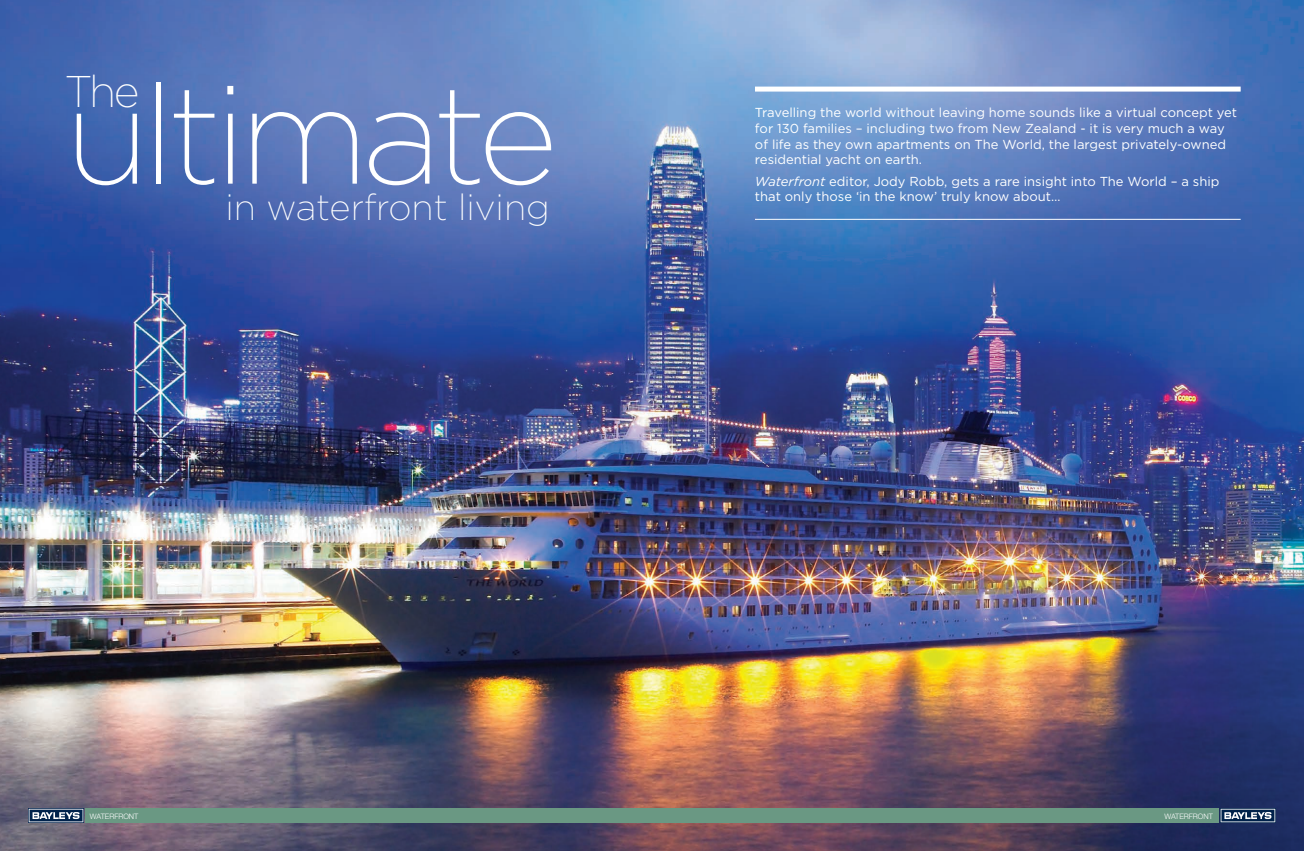
<style>
.page{position:relative;width:1304px;height:851px;background:#fff}
.page>*{position:absolute;margin:0;border:0;box-sizing:border-box;transform-origin:0 0}
.t1{font:200 138.7px "Gotham";letter-spacing:-.05em;color:#fff}
.t2{font:200 44.3px "Gotham";color:#fff}
.t3{font:200 36.3px "Gotham";color:#fff}
.t4{font:13px/15.6px "Gotham";color:#fff}
.t5{font:300 7.5px "Helvetica Neue";color:#fff}
.s1{font-style:italic}
</style>
<div class="page">
<img style="left:0;top:0;width:1304px;height:850px">
<div style="left:755px;top:87px;width:486px;height:5px;background:#fff"></div>
<hr style="left:755px;top:219px;width:486px;height:1px;background:#fff">
<div style="left:85px;top:808px;width:1134px;height:14px;background:#6a9883"></div>
<svg style="left:28px;top:808px;width:56px;height:14px"></svg>
<svg style="left:29px;top:808px;width:54px;height:14px"></svg>
<svg style="left:1220px;top:808px;width:56px;height:14px"></svg>
<svg style="left:1221px;top:808px;width:54px;height:14px"></svg>
<p class="t2" style="left:65px;top:64px;width:76px">The</p>
<p class="t1" style="left:65px;top:48px;width:495px">ultimate</p>
<p class="t3" style="left:225px;top:184px;width:326px">in waterfront living</p>
<p class="t4" style="left:755px;top:105px;width:484px">Travelling the world without leaving home sounds like a virtual concept yet for 130 families – including two from New Zealand - it is very much a way of life as they own apartments on The World, the largest privately-owned residential yacht on earth.</p>
<p class="t4" style="left:755px;top:173px;width:466px"><span class="s1">Waterfront</span> editor, Jody Robb, gets a rare insight into The World – a ship that only those ‘in the know’ truly know about…</p>
<p class="t5" style="left:90px;top:811px;width:50px">WATERFRONT</p>
<p class="t5" style="left:1164px;top:811px;width:50px">WATERFRONT</p>
</div>
